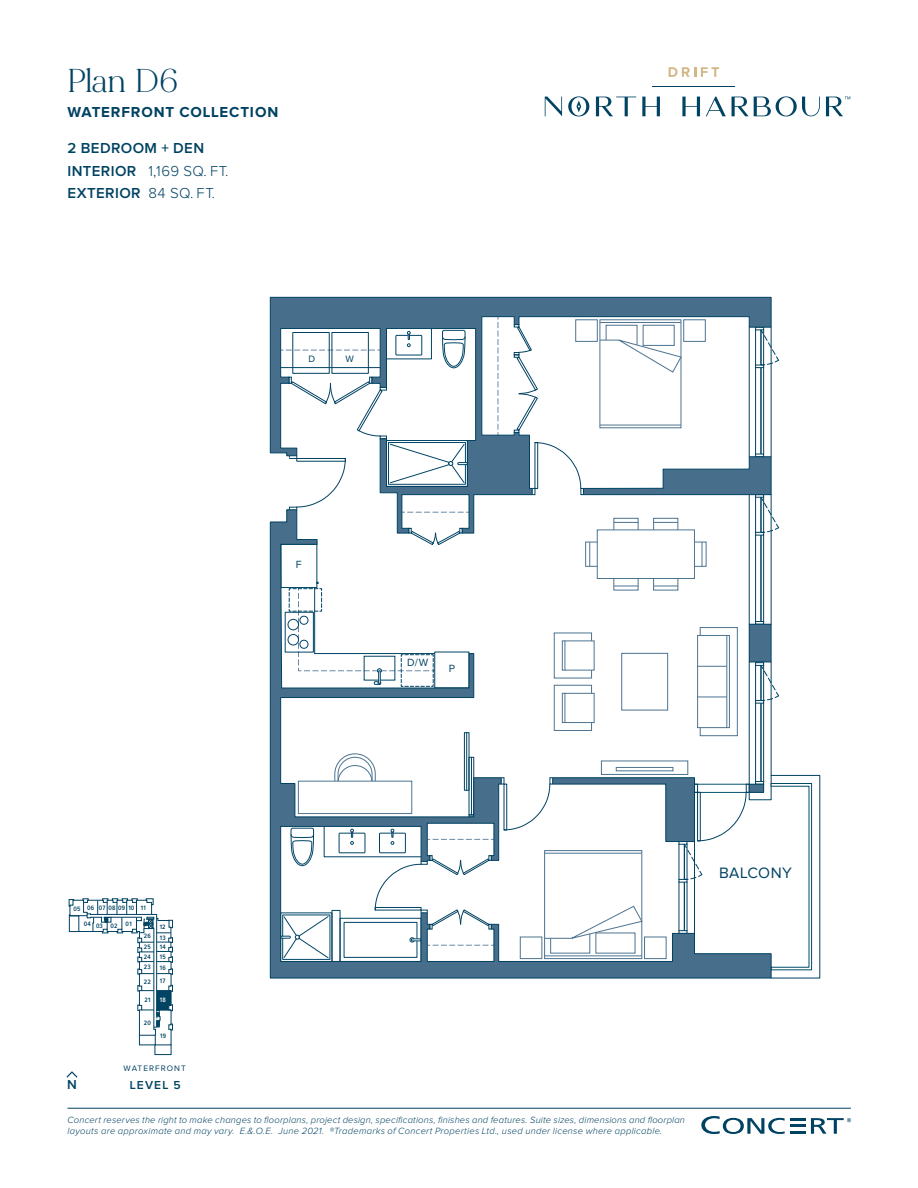
<style>
.page{position:relative;width:918px;height:1188px;background:#fff}
.page>*{position:absolute;margin:0;border:0;box-sizing:border-box;transform-origin:0 0}
.t1{font:33px "MADE Mirage";letter-spacing:-.005em;color:#004262}
.t2{font:15.6px "Proxima Nova";letter-spacing:.025em;color:#004262}
.t3{font:600 15px/22.5px "Proxima Nova";letter-spacing:.03em;color:#004262}
.t4{font:700 15px "Proxima Nova";letter-spacing:.055em;color:#004262}
.t5{font:600 13.5px "Proxima Nova";color:#004262}
.t6{font:600 12px "Proxima Nova";letter-spacing:.1em;color:#004262}
.t7{font:10.8px "Proxima Nova";color:#004262}
.t8{font:9.6px "Proxima Nova";color:#004262}
.t9{font:italic 300 9.3px/11.2px "Proxima Nova";letter-spacing:.02em;color:#004262}
.t10{font:8.25px "Proxima Nova";letter-spacing:.125em;color:#004262}
.t11{font:600 6.6px/10.5px "Proxima Nova Cond";letter-spacing:.04em;color:#004262}
.t12{font:600 6.6px "Proxima Nova Cond";color:#fff}
.s1{font-weight:300}
</style>
<div class="page">
<svg style="left:66px;top:1071px;width:12px;height:7px"></svg>
<div style="left:155px;top:1045px;width:16px;height:10px;border:1px solid #004262"></div>
<svg style="left:69px;top:898px;width:104px;height:148px"></svg>
<svg style="left:270px;top:297px;width:502px;height:157px;background:#426c89"></svg>
<svg style="left:270px;top:521px;width:502px;height:458px;background:#426c89"></svg>
<svg style="left:280px;top:317px;width:532px;height:653px"></svg>
<div style="left:749px;top:784px;width:15px;height:8px;background:#476f8c"></div>
<div style="left:749px;top:784px;width:15px;height:9px;border:1px solid #004262"></div>
<hr style="left:653px;top:86px;width:82px;height:1px;background:#004363">
<svg style="left:669px;top:67px;width:50px;height:10px"></svg>
<svg style="left:545px;top:97px;width:17px;height:19px"></svg>
<svg style="left:596px;top:97px;width:40px;height:19px"></svg>
<svg style="left:642px;top:97px;width:18px;height:19px"></svg>
<svg style="left:568px;top:96px;width:21px;height:20px"></svg>
<svg style="left:682px;top:97px;width:18px;height:19px"></svg>
<svg style="left:706px;top:97px;width:20px;height:19px"></svg>
<svg style="left:732px;top:96px;width:88px;height:20px"></svg>
<svg style="left:826px;top:96px;width:24px;height:20px"></svg>
<hr style="left:68px;top:1108px;width:783px;height:1px;background:#004262">
<hr style="left:790px;top:1118px;width:15px;height:3px;background:#004262">
<hr style="left:790px;top:1124px;width:15px;height:3px;background:#004262">
<hr style="left:790px;top:1131px;width:15px;height:3px;background:#004262">
<svg style="left:701px;top:1116px;width:84px;height:18px"></svg>
<svg style="left:811px;top:1118px;width:40px;height:16px"></svg>
<p class="t1" style="left:68px;top:60px;width:112px">Plan D6</p>
<h3 class="t4" style="left:68px;top:105px;width:212px">WATERFRONT COLLECTION</h3>
<p class="t3" style="left:68px;top:137px;width:162px">2 BEDROOM + DEN<br>INTERIOR <span class="s1">1,169 SQ. FT.<br></span>EXTERIOR <span class="s1">84 SQ. FT.</span></p>
<p class="t8" style="left:309px;top:354px;width:8px">D</p>
<p class="t8" style="left:345px;top:354px;width:10px">W</p>
<p class="t7" style="left:296px;top:560px;width:7px">F</p>
<p class="t7" style="left:407px;top:657px;width:23px">D/W</p>
<p class="t7" style="left:449px;top:664px;width:8px">P</p>
<p class="t11" style="left:73px;top:903px;width:74px">05 06 07 08 09 10 11</p>
<p class="t11" style="left:84px;top:920px;width:49px">04 03 02 01</p>
<p class="t11" style="left:144px;top:931px;width:9px;line-height:11.1px">26<br>25</p>
<p class="t11" style="left:144px;top:952px;width:8px">24<br>23</p>
<p class="t11" style="left:144px;top:977px;width:8px">22</p>
<p class="t11" style="left:144px;top:995px;width:8px">21</p>
<p class="t11" style="left:144px;top:1018px;width:9px">20</p>
<p class="t11" style="left:160px;top:922px;width:7px">12<br>13</p>
<p class="t11" style="left:160px;top:942px;width:8px;line-height:10.1px">14<br>15</p>
<p class="t11" style="left:160px;top:961px;width:8px;line-height:13.5px">16<br>17</p>
<p class="t12" style="left:160px;top:996px;width:8px">18</p>
<p class="t11" style="left:160px;top:1031px;width:8px">19</p>
<h3 class="t5" style="left:67px;top:1079px;width:11px">N</h3>
<p class="t10" style="left:124px;top:1065px;width:64px">WATERFRONT</p>
<p class="t6" style="left:130px;top:1080px;width:52px">LEVEL 5</p>
<p class="t9" style="left:68px;top:1114px;width:619px">Concert reserves the right to make changes to floorplans, project design, specifications, finishes and features. Suite sizes, dimensions and floorplan layouts are approximate and may vary. E.&amp;.O.E. June 2021. ®Trademarks of Concert Properties Ltd., used under license where applicable.</p>
<p class="t2" style="left:719px;top:866px;width:74px">BALCONY</p>
</div>
